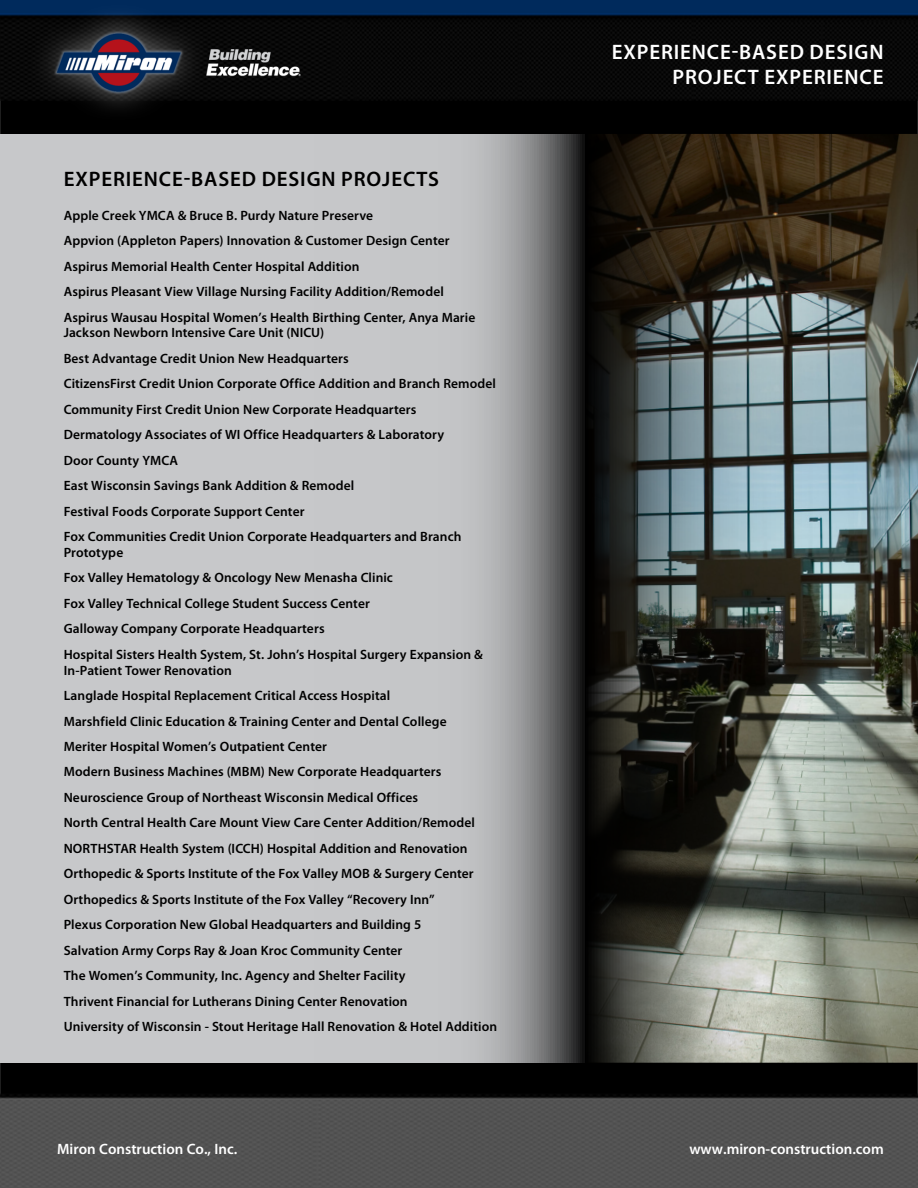
<style>
.page{position:relative;width:918px;height:1188px;background:#fff}
.page>*{position:absolute;margin:0;border:0;box-sizing:border-box;transform-origin:0 0}
.Heading1{font:600 21px/25.2px "Myriad Pro";letter-spacing:.04em;color:#fff;text-align:right}
.Heading1-2{font:600 21px "Myriad Pro";letter-spacing:.04em;color:#000}
.t1{font:600 15px "Myriad Pro";color:#fff}
.Districts{font:600 13.5px/15.8px "Myriad Pro";letter-spacing:.005em;color:#000}
</style>
<div class="page">
<img style="left:0;top:0;width:918px;height:1188px">
<svg style="left:0;top:134px;width:584px;height:929px;background:#b9babc"></svg>
<img style="left:584px;top:134px;width:334px;height:929px">
<p class="Heading1-2" style="left:64px;top:166px;width:377px">EXPERIENCE-BASED DESIGN PROJECTS</p>
<p class="Districts" style="left:64px;top:207px;width:311px">Apple Creek YMCA &amp; Bruce B. Purdy Nature Preserve</p>
<p class="Districts" style="left:64px;top:233px;width:387px">Appvion (Appleton Papers) Innovation &amp; Customer Design Center</p>
<p class="Districts" style="left:64px;top:258px;width:297px">Aspirus Memorial Health Center Hospital Addition</p>
<p class="Districts" style="left:64px;top:283px;width:382px">Aspirus Pleasant View Village Nursing Facility Addition/Remodel</p>
<p class="Districts" style="left:64px;top:309px;width:413px">Aspirus Wausau Hospital Women’s Health Birthing Center, Anya Marie<br>Jackson Newborn Intensive Care Unit (NICU)</p>
<p class="Districts" style="left:64px;top:350px;width:287px">Best Advantage Credit Union New Headquarters</p>
<p class="Districts" style="left:64px;top:376px;width:434px">CitizensFirst Credit Union Corporate Office Addition and Branch Remodel</p>
<p class="Districts" style="left:64px;top:401px;width:354px">Community First Credit Union New Corporate Headquarters</p>
<p class="Districts" style="left:64px;top:427px;width:382px">Dermatology Associates of WI Office Headquarters &amp; Laboratory</p>
<p class="Districts" style="left:64px;top:452px;width:116px">Door County YMCA</p>
<p class="Districts" style="left:64px;top:477px;width:292px">East Wisconsin Savings Bank Addition &amp; Remodel</p>
<p class="Districts" style="left:64px;top:503px;width:242px">Festival Foods Corporate Support Center</p>
<p class="Districts" style="left:64px;top:528px;width:399px">Fox Communities Credit Union Corporate Headquarters and Branch<br>Prototype</p>
<p class="Districts" style="left:64px;top:570px;width:331px">Fox Valley Hematology &amp; Oncology New Menasha Clinic</p>
<p class="Districts" style="left:64px;top:595px;width:308px">Fox Valley Technical College Student Success Center</p>
<p class="Districts" style="left:64px;top:621px;width:262px">Galloway Company Corporate Headquarters</p>
<p class="Districts" style="left:64px;top:646px;width:421px">Hospital Sisters Health System, St. John’s Hospital Surgery Expansion &amp;<br>In-Patient Tower Renovation</p>
<p class="Districts" style="left:64px;top:687px;width:328px">Langlade Hospital Replacement Critical Access Hospital</p>
<p class="Districts" style="left:64px;top:713px;width:384px">Marshfield Clinic Education &amp; Training Center and Dental College</p>
<p class="Districts" style="left:64px;top:738px;width:265px">Meriter Hospital Women’s Outpatient Center</p>
<p class="Districts" style="left:64px;top:764px;width:379px">Modern Business Machines (MBM) New Corporate Headquarters</p>
<p class="Districts" style="left:64px;top:789px;width:356px">Neuroscience Group of Northeast Wisconsin Medical Offices</p>
<p class="Districts" style="left:64px;top:815px;width:413px">North Central Health Care Mount View Care Center Addition/Remodel</p>
<p class="Districts" style="left:64px;top:840px;width:405px">NORTHSTAR Health System (ICCH) Hospital Addition and Renovation</p>
<p class="Districts" style="left:64px;top:866px;width:412px">Orthopedic &amp; Sports Institute of the Fox Valley MOB &amp; Surgery Center</p>
<p class="Districts" style="left:64px;top:891px;width:373px">Orthopedics &amp; Sports Institute of the Fox Valley “Recovery Inn”</p>
<p class="Districts" style="left:64px;top:917px;width:359px">Plexus Corporation New Global Headquarters and Building 5</p>
<p class="Districts" style="left:64px;top:942px;width:340px">Salvation Army Corps Ray &amp; Joan Kroc Community Center</p>
<p class="Districts" style="left:64px;top:967px;width:343px">The Women’s Community, Inc. Agency and Shelter Facility</p>
<p class="Districts" style="left:64px;top:993px;width:345px">Thrivent Financial for Lutherans Dining Center Renovation</p>
<p class="Districts" style="left:64px;top:1018px;width:435px">University of Wisconsin - Stout Heritage Hall Renovation &amp; Hotel Addition</p>
<p class="Heading1" style="left:612px;top:39px;width:273px">EXPERIENCE-BASED DESIGN<br>PROJECT EXPERIENCE</p>
<p class="t1" style="left:57px;top:1139px;width:182px">Miron Construction Co., Inc.</p>
<p class="t1" style="left:689px;top:1139px;width:196px">www.miron-construction.com</p>
</div>
